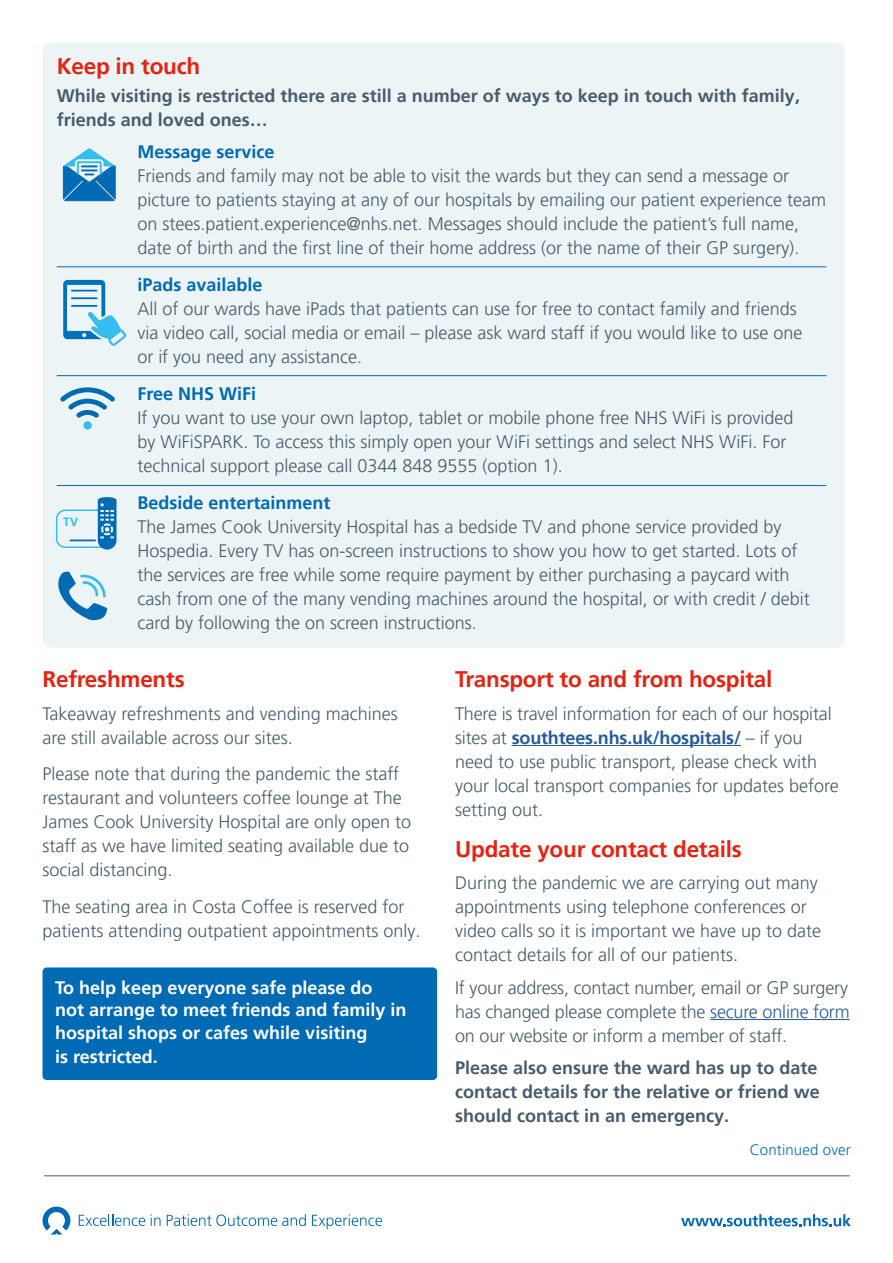
<style>
.page{position:relative;width:893px;height:1263px;background:#fff}
.page>*{position:absolute;margin:0;border:0;box-sizing:border-box;transform-origin:0 0}
.t1{font:700 22.5px "Frutiger LT Pro";letter-spacing:-.01em;color:#e42313}
.t2{font:300 18px/24px "Frutiger LT Pro";color:#475c6d}
.t3{font:700 18px/24px "Frutiger LT Pro";color:#475c6d}
.t4{font:700 18px/23px "Frutiger LT Pro";color:#fff}
.t5{font:700 18px "Frutiger LT Pro";color:#006ab4}
.t6{font:300 15px "Frutiger LT Pro";letter-spacing:.01em;color:#006ab4}
.t7{font:700 12px "Frutiger LT Pro";color:#36bcee}
.s1{font-weight:700;color:#275b9b}
.s2{color:#275b9b}
</style>
<div class="page">
<svg style="left:79px;top:1214px;width:66px;height:12px"></svg>
<svg style="left:151px;top:1214px;width:10px;height:12px"></svg>
<svg style="left:167px;top:1214px;width:139px;height:12px"></svg>
<svg style="left:312px;top:1214px;width:70px;height:15px"></svg>
<svg style="left:681px;top:1214px;width:170px;height:12px"></svg>
<svg style="left:43px;top:1206px;width:27px;height:28px"></svg>
<hr style="left:44px;top:1175px;width:806px;height:1px;background:#475c6d">
<div style="left:43px;top:43px;width:802px;height:605px;background:#edf4f5;border-radius:9px"></div>
<svg style="left:63px;top:148px;width:53px;height:53px"></svg>
<hr style="left:57px;top:266px;width:769px;height:1px;background:#006ab4">
<hr style="left:57px;top:375px;width:769px;height:1px;background:#006ab4">
<hr style="left:57px;top:485px;width:769px;height:1px;background:#006ab4">
<svg style="left:63px;top:280px;width:63px;height:66px"></svg>
<hr style="left:71px;top:297px;width:26px;height:2px;background:#006ab4">
<hr style="left:71px;top:305px;width:26px;height:2px;background:#006ab4">
<svg style="left:60px;top:387px;width:55px;height:31px"></svg>
<div style="left:83px;top:421px;width:9px;height:9px;background:#36bcee;border-radius:50%"></div>
<svg style="left:58px;top:572px;width:49px;height:49px"></svg>
<div style="left:56px;top:509px;width:54px;height:39px;border:2px solid #36bcee;border-radius:9px"></div>
<svg style="left:98px;top:497px;width:19px;height:53px"></svg>
<hr style="left:70px;top:539px;width:26px;height:2px;background:#006ab4">
<div style="left:43px;top:967px;width:394px;height:113px;background:#006ab4;border-radius:4px"></div>
<hr style="left:512px;top:745px;width:229px;height:1px;background:#275b9b">
<hr style="left:710px;top:1019px;width:140px;height:1px;background:#275b9b">
<p class="t1" style="left:57px;top:52px;width:145px">Keep in touch</p>
<p class="t3" style="left:57px;top:84px;width:745px">While visiting is restricted there are still a number of ways to keep in touch with family, friends and loved ones…</p>
<p class="t5" style="left:137px;top:141px;width:139px">Message service</p>
<p class="t2" style="left:137px;top:164px;width:690px">Friends and family may not be able to visit the wards but they can send a message or picture to patients staying at any of our hospitals by emailing our patient experience team on stees.patient.experience@nhs.net. Messages should include the patient’s full name, date of birth and the first line of their home address (or the name of their GP surgery).</p>
<p class="t5" style="left:137px;top:274px;width:127px">iPads available</p>
<p class="t2" style="left:137px;top:297px;width:667px">All of our wards have iPads that patients can use for free to contact family and friends via video call, social media or email – please ask ward staff if you would like to use one or if you need any assistance.</p>
<p class="t5" style="left:137px;top:383px;width:120px">Free NHS WiFi</p>
<p class="t2" style="left:137px;top:406px;width:657px">If you want to use your own laptop, tablet or mobile phone free NHS WiFi is provided by WiFiSPARK. To access this simply open your WiFi settings and select NHS WiFi. For technical support please call 0344 848 9555 (option 1).</p>
<p class="t5" style="left:137px;top:492px;width:195px">Bedside entertainment</p>
<p class="t2" style="left:137px;top:514px;width:674px">The James Cook University Hospital has a bedside TV and phone service provided by Hospedia. Every TV has on-screen instructions to show you how to get started. Lots of the services are free while some require payment by either purchasing a paycard with cash from one of the many vending machines around the hospital, or with credit / debit card by following the on screen instructions.</p>
<p class="t7" style="left:63px;top:515px;width:16px">TV</p>
<p class="t1" style="left:43px;top:666px;width:144px">Refreshments</p>
<p class="t2" style="left:43px;top:701px;width:357px">Takeaway refreshments and vending machines are still available across our sites.</p>
<p class="t2" style="left:43px;top:762px;width:370px">Please note that during the pandemic the staff restaurant and volunteers coffee lounge at The James Cook University Hospital are only open to staff as we have limited seating available due to social distancing.</p>
<p class="t2" style="left:43px;top:895px;width:380px">The seating area in Costa Coffee is reserved for patients attending outpatient appointments only.</p>
<p class="t4" style="left:55px;top:976px;width:353px">To help keep everyone safe please do<br>not arrange to meet friends and family in hospital shops or cafes while visiting<br>is restricted.</p>
<p class="t1" style="left:455px;top:666px;width:319px">Transport to and from hospital</p>
<p class="t2" style="left:455px;top:701px;width:385px">There is travel information for each of our hospital sites at <span class="s1">southtees.nhs.uk/hospitals/</span> – if you need to use public transport, please check with your local transport companies for updates before setting out.</p>
<p class="t1" style="left:455px;top:835px;width:288px">Update your contact details</p>
<p class="t2" style="left:455px;top:871px;width:368px">During the pandemic we are carrying out many appointments using telephone conferences or video calls so it is important we have up to date contact details for all of our patients.</p>
<p class="t2" style="left:455px;top:975px;width:396px;text-align:justify">If your address, contact number, email or GP surgery has changed please complete the <span class="s2">secure online form </span>on our website or inform a member of staff.</p>
<p class="t3" style="left:455px;top:1056px;width:366px">Please also ensure the ward has up to date contact details for the relative or friend we should contact in an emergency.</p>
<p class="t6" style="left:750px;top:1141px;width:103px">Continued over</p>
</div>
